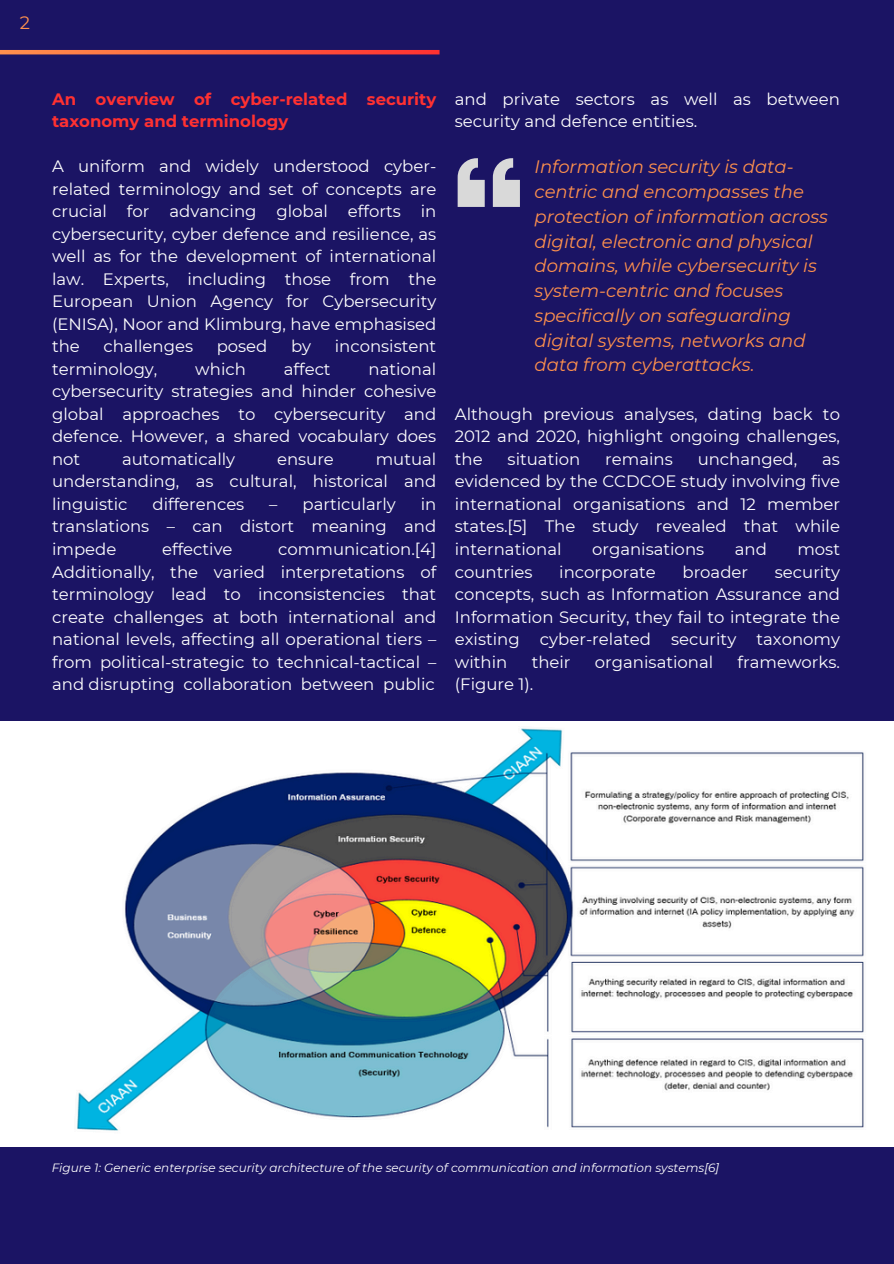
<style>
.page{position:relative;width:894px;height:1264px;background:#fff}
.page>*{position:absolute;margin:0;border:0;box-sizing:border-box;transform-origin:0 0}
.t1{font:italic 18px/24.8px "Montserrat";color:#ff914d}
.t2{font:18px "Montserrat";color:#ff914d}
.t3{font:16.5px/22.5px "Montserrat";color:#fff;text-align:justify}
.t4{font:700 16.5px/22.5px "Montserrat";color:#ff3131}
.t5{font:italic 12px "Montserrat";color:#fff}
</style>
<div class="page">
<div style="left:0;top:0;width:893px;height:1263px;background:#1b1464"></div>
<svg style="left:0;top:50px;width:439px;height:4px;background:#ff603e"></svg>
<svg style="left:457px;top:158px;width:62px;height:49px"></svg>
<img style="left:0;top:721px;width:893px;height:425px">
<h2 class="t2" style="left:20px;top:11px;width:12px">2</h2>
<p class="t4" style="left:52px;top:87px;width:385px">An overview of cyber-related security taxonomy and terminology</p>
<h1 class="t3" style="left:52px;top:155px;width:385px">A uniform and widely understood cyber&shy;related terminology and set of concepts are crucial for advancing global efforts in cybersecurity, cyber defence and resilience, as well as for the development of international law. Experts, including those from the European Union Agency for Cybersecurity (ENISA), Noor and Klimburg, have emphasised the</h1>
<h1 class="t3" style="left:103px;top:335px;width:91px">challenges</h1>
<h1 class="t3" style="left:217px;top:335px;width:52px">posed</h1>
<h1 class="t3" style="left:291px;top:335px;width:22px">by</h1>
<h1 class="t3" style="left:334px;top:335px;width:103px">inconsistent</h1>
<h1 class="t3" style="left:52px;top:357px;width:107px">terminology,</h1>
<h1 class="t3" style="left:195px;top:357px;width:52px">which</h1>
<h1 class="t3" style="left:284px;top:357px;width:48px">affect</h1>
<h1 class="t3" style="left:52px;top:357px;width:385px;text-indent:316px">national cybersecurity strategies and hinder cohesive global approaches to cybersecurity and defence. However, a shared vocabulary does not</h1>
<h1 class="t3" style="left:52px;top:448px;width:385px;text-indent:323px">mutual understanding, as cultural, historical and linguistic</h1>
<h1 class="t3" style="left:122px;top:448px;width:115px">automatically</h1>
<h1 class="t3" style="left:277px;top:448px;width:58px">ensure</h1>
<h1 class="t3" style="left:152px;top:493px;width:93px">differences</h1>
<h1 class="t3" style="left:269px;top:493px;width:128px">– particularly</h1>
<h1 class="t3" style="left:52px;top:493px;width:385px;text-indent:368px">in translations – can distort meaning and impede</h1>
<h1 class="t3" style="left:162px;top:538px;width:72px">effective</h1>
<h1 class="t3" style="left:52px;top:538px;width:385px;text-indent:226px">communication.[4] Additionally, the varied interpretations of terminology lead to inconsistencies that create challenges at both international and national levels, affecting all operational tiers – from political-strategic to technical-tactical – and disrupting collaboration between public</h1>
<h2 class="t3" style="left:454px;top:87px;width:386px">and private sectors as well as between security and defence entities.</h2>
<h2 class="t1" style="left:534px;top:154px;width:295px">Information security is data&shy;centric and encompasses the protection of information across digital, electronic and physical domains, while cybersecurity is system-centric and focuses specifically on safeguarding digital systems, networks and data from cyberattacks.</h2>
<h2 class="t3" style="left:454px;top:403px;width:386px">Although previous analyses, dating back to 2012 and 2020, highlight ongoing challenges, the</h2>
<h2 class="t3" style="left:507px;top:448px;width:74px">situation</h2>
<h2 class="t3" style="left:605px;top:448px;width:69px">remains</h2>
<h2 class="t3" style="left:697px;top:448px;width:101px">unchanged,</h2>
<h2 class="t3" style="left:454px;top:448px;width:386px;text-indent:367px">as evidenced by the CCDCOE study involving five international organisations and 12 member states.[5] The study revealed that while international</h2>
<h2 class="t3" style="left:592px;top:538px;width:114px">organisations</h2>
<h2 class="t3" style="left:734px;top:538px;width:34px">and</h2>
<h2 class="t3" style="left:797px;top:538px;width:44px">most</h2>
<h2 class="t3" style="left:454px;top:560px;width:386px;text-indent:320px">security concepts, such as Information Assurance and Information Security, they fail to integrate the existing cyber-related security taxonomy within</h2>
<h2 class="t3" style="left:454px;top:560px;width:79px">countries</h2>
<h2 class="t3" style="left:559px;top:560px;width:98px">incorporate</h2>
<h2 class="t3" style="left:682px;top:560px;width:67px">broader</h2>
<h2 class="t3" style="left:531px;top:650px;width:40px">their</h2>
<h2 class="t3" style="left:594px;top:650px;width:120px">organisational</h2>
<h2 class="t3" style="left:737px;top:650px;width:104px">frameworks.</h2>
<h2 class="t3" style="left:454px;top:673px;width:80px">(Figure 1).</h2>
<p class="t5" style="left:52px;top:1159px;width:669px">Figure 1: Generic enterprise security architecture of the security of communication and information systems[6]</p>
</div>
